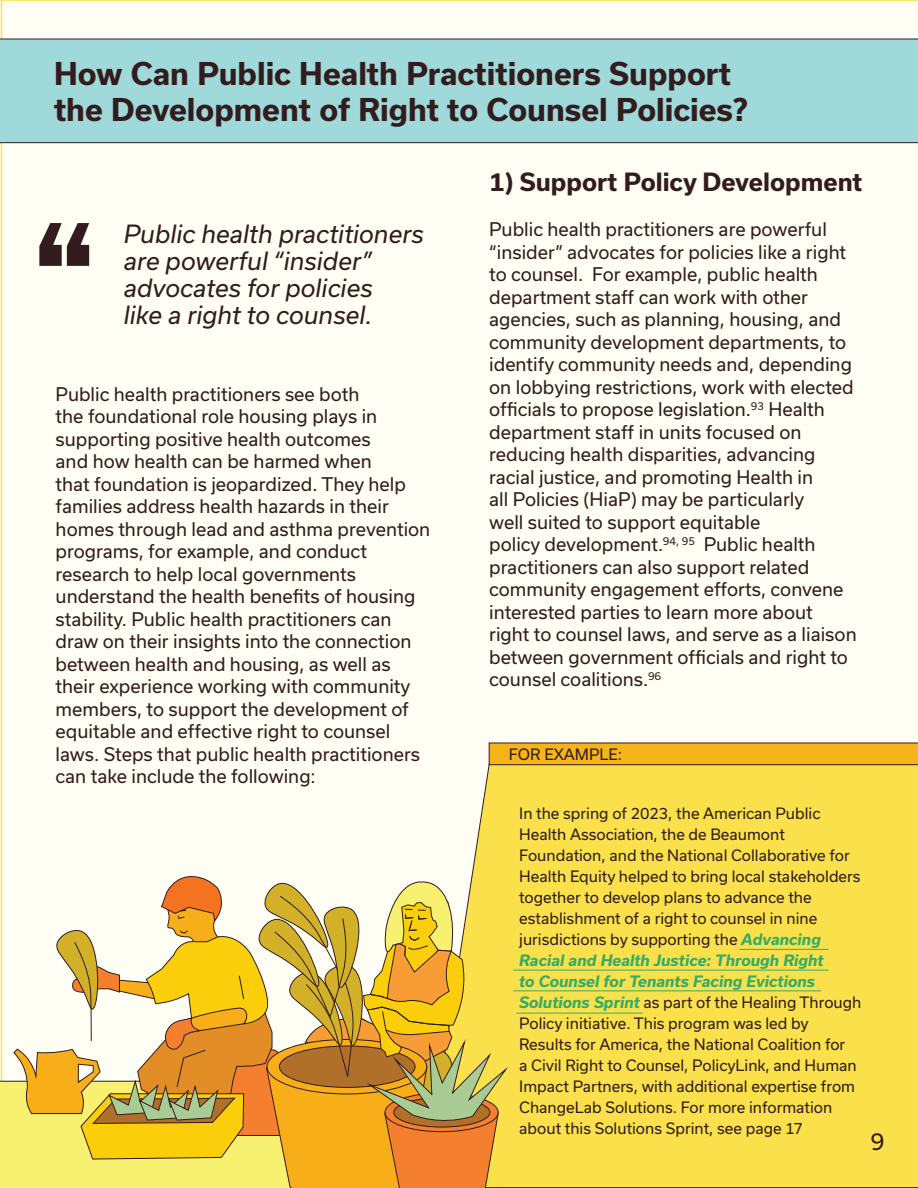
<style>
.page{position:relative;width:918px;height:1188px;background:#fff}
.page>*{position:absolute;margin:0;border:0;box-sizing:border-box;transform-origin:0 0}
.t1{font:900 120px "Archivo";color:#321c1e}
.t2{font:700 30px/36px "Usual";color:#321c1e}
.t3{font:italic 24px/27px "Usual";color:#321c1e}
.t4{font:700 24px "Usual";color:#321c1e}
.t5{font:22.5px "Usual";color:#321c1e}
.t6{font:18px/22.5px "Usual";color:#321c1e}
.t7{font:15px/21px "Usual";color:#321c1e}
.s1{font-weight:700;font-style:italic;color:#34ac67}
</style>
<div class="page">
<div style="left:1px;top:0;width:917px;height:1081px;background:#fffef4"></div>
<svg style="left:0;top:1081px;width:13px;height:107px"></svg>
<div style="left:423px;top:763px;width:495px;height:425px;background:#fae14c"></div>
<div style="left:0;top:39px;width:918px;height:104px;background:#a0d9d9"></div>
<hr style="left:513px;top:970px;width:316px;height:1px;background:#34ac67">
<hr style="left:513px;top:990px;width:308px;height:1px;background:#34ac67">
<hr style="left:516px;top:1013px;width:127px;height:1px;background:#34ac67">
<hr style="left:739px;top:949px;width:90px;height:1px;background:#34ac67">
<svg style="left:489px;top:743px;width:429px;height:22px;background:#e9aa1a"></svg>
<svg style="left:13px;top:875px;width:497px;height:313px"></svg>
<p class="t2" style="left:54px;top:55px;width:696px">How Can Public Health Practitioners Support the Development of Right to Counsel Policies?</p>
<p class="t1" style="left:34px;top:191px;width:62px">“</p>
<p class="t3" style="left:124px;top:221px;width:302px">Public health practitioners are powerful “insider” advocates for policies<br>like a right to counsel.</p>
<p class="t6" style="left:56px;top:383px;width:376px">Public health practitioners see both<br>the foundational role housing plays in supporting positive health outcomes<br>and how health can be harmed when<br>that foundation is jeopardized. They help families address health hazards in their homes through lead and asthma prevention programs, for example, and conduct research to help local governments understand the health benefits of housing stability. Public health practitioners can draw on their insights into the connection between health and housing, as well as their experience working with community members, to support the development of equitable and effective right to counsel laws. Steps that public health practitioners can take include the following:</p>
<p class="t4" style="left:489px;top:168px;width:375px">1) Support Policy Development</p>
<p class="t6" style="left:489px;top:218px;width:369px">Public health practitioners are powerful “insider” advocates for policies like a right to counsel. For example, public health department staff can work with other agencies, such as planning, housing, and community development departments, to identify community needs and, depending on lobbying restrictions, work with elected officials to propose legislation.<sup>93</sup> Health department staff in units focused on reducing health disparities, advancing racial justice, and promoting Health in<br>all Policies (HiaP) may be particularly<br>well suited to support equitable<br>policy development.<sup>94,</sup> <sup>95</sup> Public health practitioners can also support related community engagement efforts, convene interested parties to learn more about right to counsel laws, and serve as a liaison between government officials and right to counsel coalitions.<sup>96</sup></p>
<p class="t7" style="left:509px;top:744px;width:115px">FOR EXAMPLE:</p>
<p class="t7" style="left:519px;top:803px;width:344px">In the spring of 2023, the American Public Health Association, the de Beaumont Foundation, and the National Collaborative for Health Equity helped to bring local stakeholders together to develop plans to advance the establishment of a right to counsel in nine jurisdictions by supporting the <span class="s1">Advancing Racial and Health Justice: Through Right<br>to Counsel for Tenants Facing Evictions Solutions Sprint</span> as part of the Healing Through Policy initiative. This program was led by Results for America, the National Coalition for<br>a Civil Right to Counsel, PolicyLink, and Human Impact Partners, with additional expertise from ChangeLab Solutions. For more information about this Solutions Sprint, see page 17</p>
<p class="t5" style="left:871px;top:1128px;width:16px">9</p>
</div>
